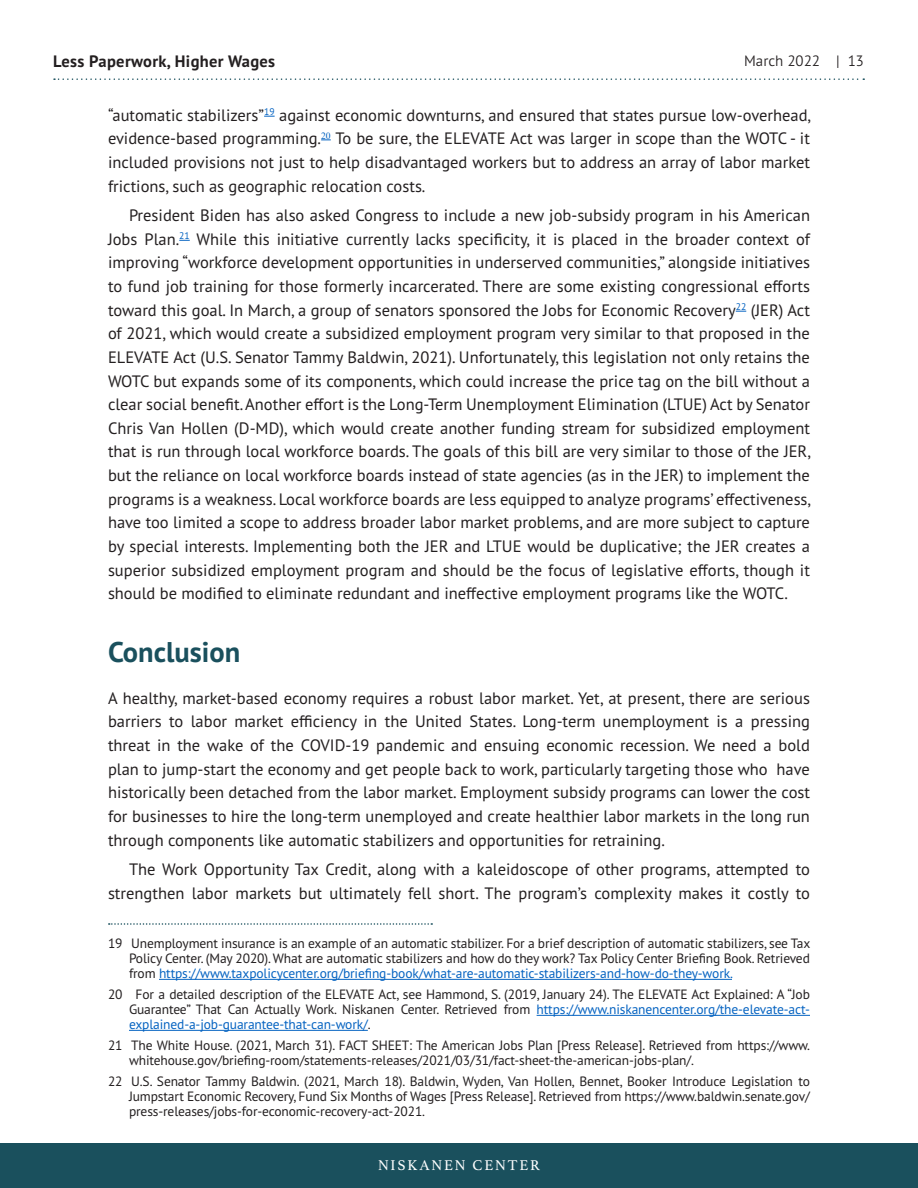
<style>
.page{position:relative;width:918px;height:1188px;background:#fff}
.page>*{position:absolute;margin:0;border:0;box-sizing:border-box;transform-origin:0 0}
.Subsection_title{font:700 28.5px "PT Sans Pro";color:#1a505d}
.Body{font:16.5px/23.7px "PT Sans Pro";color:#231f20;text-align:justify}
.Body_no_tab{font:16.5px/23.5px "PT Sans Pro";color:#231f20;text-align:justify}
.t1{font:700 16.5px "PT Sans Pro";letter-spacing:.02em;color:#231f20}
.t2{font:15px "Athelas";letter-spacing:.12em;color:#fff}
.t3{font:300 15px "PT Sans Pro";color:#231f20}
.Footnote_text{font:13.5px/15px "PT Sans Pro";letter-spacing:-.01em;color:#231f20;text-align:justify}
.s1{color:#0563c1}
</style>
<div class="page">
<div style="left:0;top:1144px;width:918px;height:44px;background:#1a505d"></div>
<svg style="left:54px;top:78px;width:810px;height:2px"></svg>
<svg style="left:109px;top:923px;width:323px;height:2px"></svg>
<hr style="left:159px;top:979px;width:573px;height:1px;background:#0563c1">
<hr style="left:537px;top:1015px;width:273px;height:1px;background:#0563c1">
<hr style="left:129px;top:1030px;width:239px;height:1px;background:#0563c1">
<p class="t1" style="left:53px;top:50px;width:223px">Less Paperwork, Higher Wages</p>
<p class="t3" style="left:744px;top:51px;width:121px">March 2022 | 13</p>
<p class="Body" style="left:108px;top:103px;width:705px">“automatic stabilizers”<sup>19</sup> against economic downturns, and ensured that states pursue low-overhead, evidence-based programming.<sup>20</sup> To be sure, the ELEVATE Act was larger in scope than the WOTC - it included provisions not just to help disadvantaged workers but to address an array of labor market frictions, such as geographic relocation costs.</p>
<p class="Body" style="left:108px;top:203px;width:705px;text-indent:21px">President Biden has also asked Congress to include a new job-subsidy program in his American Jobs Plan.<sup>21</sup> While this initiative currently lacks specificity, it is placed in the broader context of improving “workforce development opportunities in underserved communities,” alongside initiatives to fund job training for those formerly incarcerated. There are some existing congressional efforts toward this goal. In March, a group of senators sponsored the Jobs for Economic Recovery<sup>22</sup> (JER) Act of 2021, which would create a subsidized employment program very similar to that proposed in the ELEVATE Act (U.S. Senator Tammy Baldwin, 2021). Unfortunately, this legislation not only retains the WOTC but expands some of its components, which could increase the price tag on the bill without a clear social benefit. Another effort is the Long-Term Unemployment Elimination (LTUE) Act by Senator Chris Van Hollen (D-MD), which would create another funding stream for subsidized employment that is run through local workforce boards. The goals of this bill are very similar to those of the JER, but the reliance on local workforce boards instead of state agencies (as in the JER) to implement the programs is a weakness. Local workforce boards are less equipped to analyze programs’ effectiveness, have too limited a scope to address broader labor market problems, and are more subject to capture by special interests. Implementing both the JER and LTUE would be duplicative; the JER creates a superior subsidized employment program and should be the focus of legislative efforts, though it should be modified to eliminate redundant and ineffective employment programs like the WOTC.</p>
<p class="Subsection_title" style="left:108px;top:633px;width:134px">Conclusion</p>
<p class="Body_no_tab" style="left:108px;top:686px;width:704px">A healthy, market-based economy requires a robust labor market. Yet, at present, there are serious barriers to labor market efficiency in the United States. Long-term unemployment is a pressing threat in the wake of the COVID-19 pandemic and ensuing economic recession. We need a bold plan to jump-start the economy and get people back to work, particularly targeting those who have historically been detached from the labor market. Employment subsidy programs can lower the cost for businesses to hire the long-term unemployed and create healthier labor markets in the long run through components like automatic stabilizers and opportunities for retraining.</p>
<p class="Body" style="left:108px;top:857px;width:703px;text-align:right">The Work Opportunity Tax Credit, along with a kaleidoscope of other programs, attempted to strengthen labor markets but ultimately fell short. The program’s complexity makes it costly to</p>
<p class="Footnote_text" style="left:129px;top:935px;width:683px;text-indent:-21px">19 Unemployment insurance is an example of an automatic stabilizer. For a brief description of automatic stabilizers, see Tax Policy Center. (May 2020). What are automatic stabilizers and how do they work? Tax Policy Center Briefing Book. Retrieved from <span class="s1">https://www.taxpolicycenter.org/briefing-book/what-are-automatic-stabilizers-and-how-do-they-work.</span></p>
<p class="Footnote_text" style="left:129px;top:986px;width:683px;text-indent:-21px">20 For a detailed description of the ELEVATE Act, see Hammond, S. (2019, January 24). The ELEVATE Act Explained: A “Job Guarantee” That Can Actually Work. Niskanen Center. Retrieved from <span class="s1">https://www.niskanencenter.org/the-elevate-act&shy;explained-a-job-guarantee-that-can-work/</span>.</p>
<p class="Footnote_text" style="left:129px;top:1037px;width:683px;text-indent:-21px">21 The White House. (2021, March 31). FACT SHEET: The American Jobs Plan [Press Release]. Retrieved from https://www. whitehouse.gov/briefing-room/statements-releases/2021/03/31/fact-sheet-the-american-jobs-plan/.</p>
<p class="Footnote_text" style="left:129px;top:1073px;width:683px;text-indent:-21px">22 U.S. Senator Tammy Baldwin. (2021, March 18). Baldwin, Wyden, Van Hollen, Bennet, Booker Introduce Legislation to Jumpstart Economic Recovery, Fund Six Months of Wages [Press Release]. Retrieved from https://www.baldwin.senate.gov/ press-releases/jobs-for-economic-recovery-act-2021.</p>
<p class="t2" style="left:378px;top:1156px;width:163px">NISKANEN CENTER</p>
</div>
